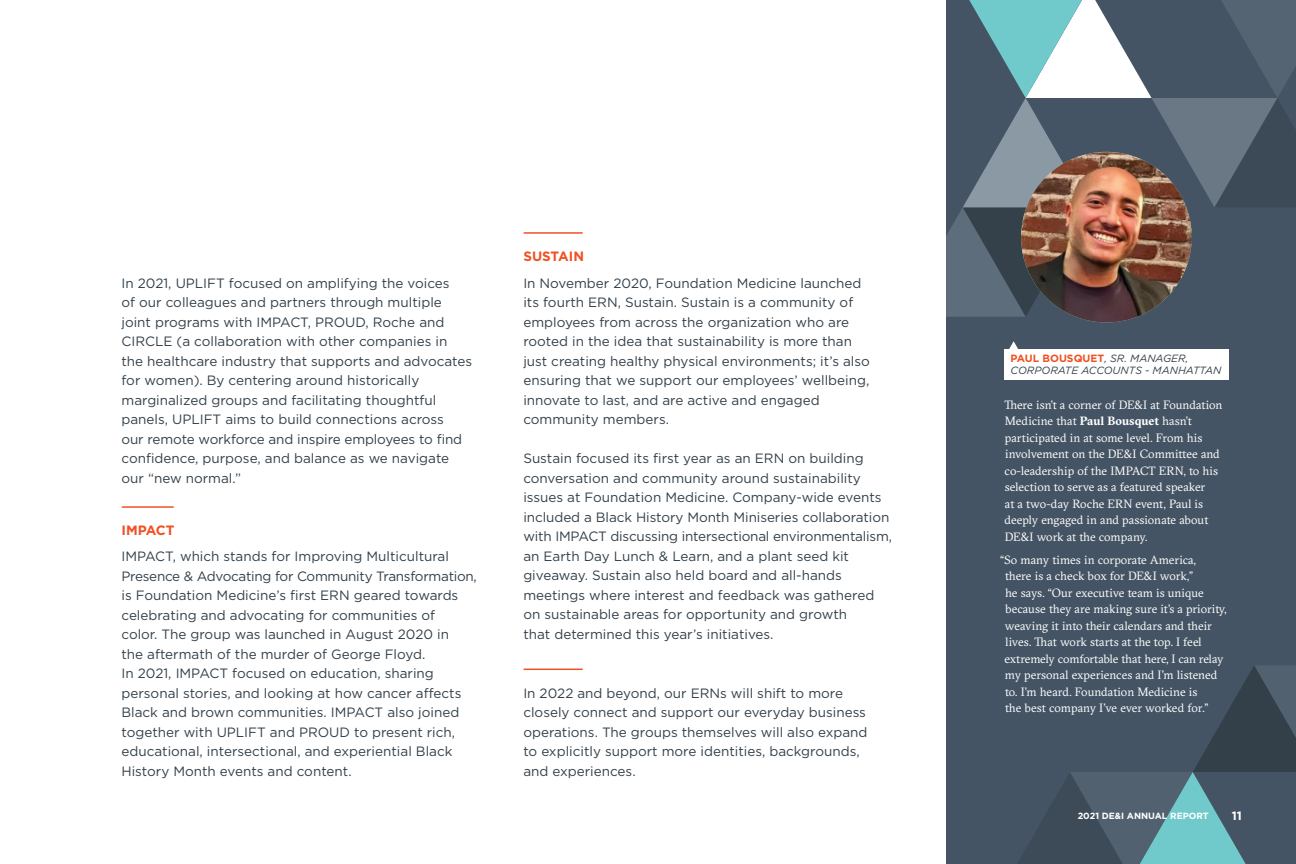
<style>
.page{position:relative;width:1296px;height:864px;background:#fff}
.page>*{position:absolute;margin:0;border:0;box-sizing:border-box;transform-origin:0 0}
.t1{font:13.5px/19.5px "Gotham";color:#33404a}
.t2{font:700 13.5px "Gotham";color:#f05123}
.t3{font:12px/16.5px "GT Sectra";color:#fff}
.t4{font:700 12px "Gotham";color:#fff}
.t5{font:italic 10.5px/12px "Gotham";color:#33404a}
.t6{font:700 9px "Gotham";color:#fff}
.s1{font-weight:700;font-style:normal;color:#f05123}
.s2{font-weight:700}
</style>
<div class="page">
<div style="left:946px;top:0;width:350px;height:864px;background:#455464"></div>
<svg style="left:946px;top:0;width:350px;height:317px"></svg>
<svg style="left:1018px;top:666px;width:278px;height:198px"></svg>
<svg style="left:1009px;top:341px;width:9px;height:8px"></svg>
<div style="left:1004px;top:349px;width:224px;height:31px;background:#fff"></div>
<img style="left:1021px;top:152px;width:171px;height:170px;border-radius:85px">
<hr style="left:122px;top:506px;width:51px;height:2px;background:#f05123">
<hr style="left:524px;top:232px;width:58px;height:2px;background:#f05123">
<hr style="left:524px;top:669px;width:58px;height:1px;background:#f05123">
<p class="t1" style="left:122px;top:273px;width:352px">In 2021, UPLIFT focused on amplifying the voices<br>of our colleagues and partners through multiple joint programs with IMPACT, PROUD, Roche and CIRCLE (a collaboration with other companies in the healthcare industry that supports and advocates for women). By centering around historically marginalized groups and facilitating thoughtful panels, UPLIFT aims to build connections across<br>our remote workforce and inspire employees to find confidence, purpose, and balance as we navigate our “new normal.”</p>
<p class="t2" style="left:122px;top:521px;width:55px">IMPACT</p>
<p class="t1" style="left:122px;top:547px;width:357px">IMPACT, which stands for Improving Multicultural Presence &amp; Advocating for Community Transformation, is Foundation Medicine’s first ERN geared towards celebrating and advocating for communities of<br>color. The group was launched in August 2020 in<br>the aftermath of the murder of George Floyd.<br>In 2021, IMPACT focused on education, sharing personal stories, and looking at how cancer affects Black and brown communities. IMPACT also joined together with UPLIFT and PROUD to present rich, educational, intersectional, and experiential Black History Month events and content.</p>
<p class="t2" style="left:523px;top:248px;width:62px">SUSTAIN</p>
<p class="t1" style="left:523px;top:273px;width:348px">In November 2020, Foundation Medicine launched its fourth ERN, Sustain. Sustain is a community of employees from across the organization who are rooted in the idea that sustainability is more than just creating healthy physical environments; it’s also ensuring that we support our employees’ wellbeing, innovate to last, and are active and engaged community members.</p>
<p class="t1" style="left:523px;top:448px;width:370px">Sustain focused its first year as an ERN on building conversation and community around sustainability issues at Foundation Medicine. Company-wide events included a Black History Month Miniseries collaboration with IMPACT discussing intersectional environmentalism, an Earth Day Lunch &amp; Learn, and a plant seed kit giveaway. Sustain also held board and all-hands meetings where interest and feedback was gathered on sustainable areas for opportunity and growth<br>that determined this year’s initiatives.</p>
<p class="t1" style="left:523px;top:683px;width:346px">In 2022 and beyond, our ERNs will shift to more closely connect and support our everyday business operations. The groups themselves will also expand to explicitly support more identities, backgrounds, and experiences.</p>
<p class="t5" style="left:1011px;top:352px;width:212px"><span class="s1">PAUL BOUSQUET</span>, SR. MANAGER,<br>CORPORATE ACCOUNTS - MANHATTAN</p>
<p class="t3" style="left:1004px;top:396px;width:220px">There isn’t a corner of DE&amp;I at Foundation Medicine that <span class="s2">Paul Bousquet</span> hasn’t participated in at some level. From his involvement on the DE&amp;I Committee and co-leadership of the IMPACT ERN, to his selection to serve as a featured speaker<br>at a two-day Roche ERN event, Paul is deeply engaged in and passionate about DE&amp;I work at the company.</p>
<p class="t3" style="left:1005px;top:551px;width:223px;text-indent:-4px">“So many times in corporate America,<br>there is a check box for DE&amp;I work,”<br>he says. “Our executive team is unique because they are making sure it’s a priority, weaving it into their calendars and their lives. That work starts at the top. I feel extremely comfortable that here, I can relay my personal experiences and I’m listened to. I’m heard. Foundation Medicine is<br>the best company I’ve ever worked for.”</p>
<p class="t6" style="left:1078px;top:810px;width:133px">2021 DE&amp;I ANNUAL REPORT</p>
<p class="t4" style="left:1232px;top:808px;width:12px">11</p>
</div>
